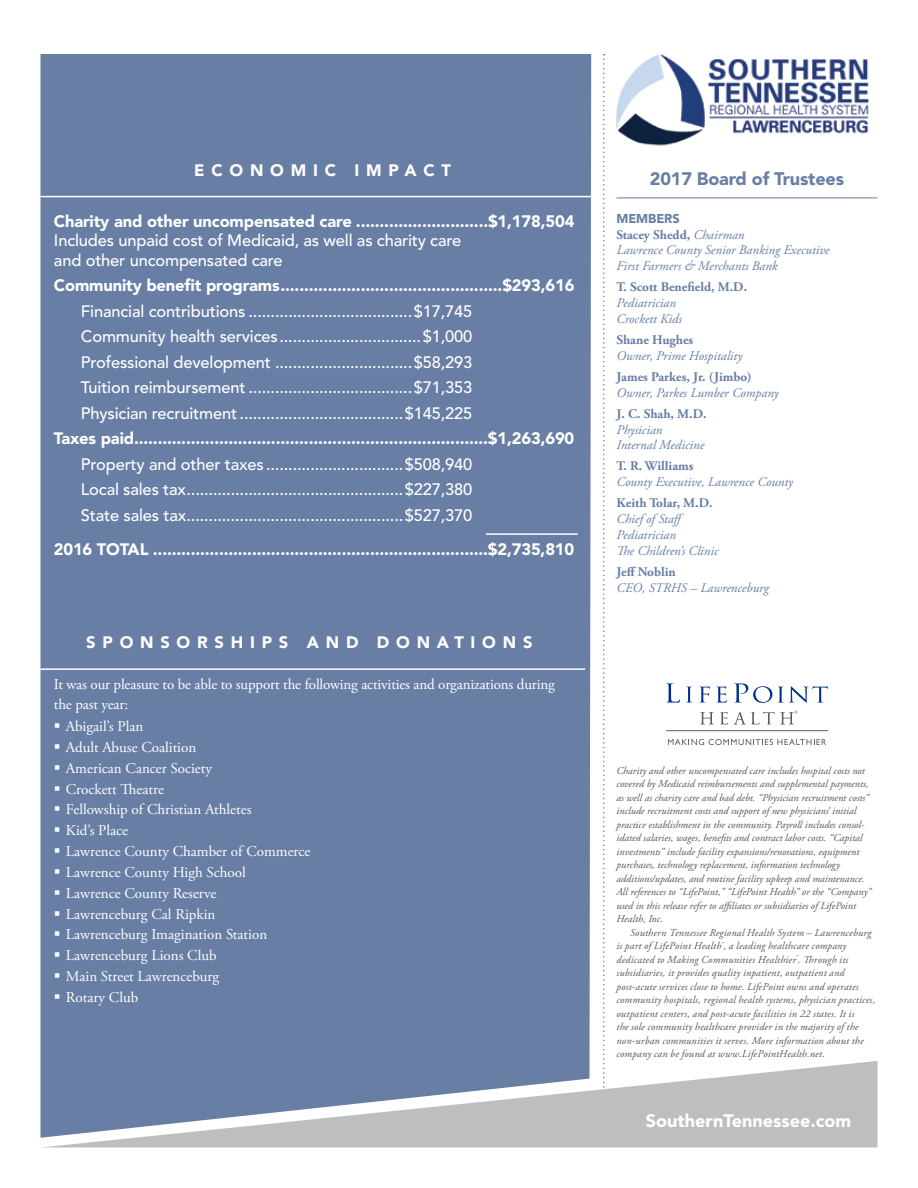
<style>
.page{position:relative;width:918px;height:1188px;background:#fff}
.page>*{position:absolute;margin:0;border:0;box-sizing:border-box;transform-origin:0 0}
.t1{font:900 18px "Avenir LT Pro";color:#fff}
.t2{font:900 18px "Avenir LT Pro";letter-spacing:-.01em;color:#687ea5}
.t3{font:500 16.5px/25.5px "Avenir LT Pro";letter-spacing:-.01em;color:#fff;text-align:justify}
.t4{font:900 16.5px "Avenir LT Pro";letter-spacing:-.01em;color:#fff}
.t5{font:900 16.5px "Avenir LT Pro";letter-spacing:.41em;color:#fff}
.t6{font:15px/19.5px "Adobe Garamond Pro";color:#fff}
.t7{font:italic 13.2px/15.8px "Adobe Garamond Pro";color:#687ea5}
.t8{font:700 13.2px "Adobe Garamond Pro";color:#687ea5}
.t9{font:900 12.75px "Avenir LT Pro";letter-spacing:-.01em;color:#687ea5}
.t10{font:italic 10.5px/13.5px "Adobe Garamond Pro";color:#555759}
.t11{font:italic 10.5px/13.5px "Adobe Garamond Pro";letter-spacing:.02em;color:#555759}
.s1{font-weight:700;font-style:normal}
</style>
<div class="page">
<div style="left:41px;top:54px;width:550px;height:1007px;background:#687ea5"></div>
<hr style="left:40px;top:668px;width:545px;height:2px;background:#fff">
<hr style="left:40px;top:196px;width:571px;height:1px;background:#fff">
<hr style="left:486px;top:533px;width:92px;height:2px;background:#fff">
<img style="left:616px;top:54px;width:253px;height:92px">
<hr style="left:616px;top:198px;width:262px;height:1px;background:#687ea5">
<svg style="left:666px;top:683px;width:14px;height:20px"></svg>
<svg style="left:686px;top:687px;width:6px;height:16px"></svg>
<svg style="left:699px;top:686px;width:11px;height:17px"></svg>
<svg style="left:716px;top:686px;width:11px;height:17px"></svg>
<svg style="left:734px;top:683px;width:38px;height:20px"></svg>
<svg style="left:778px;top:686px;width:50px;height:17px"></svg>
<svg style="left:700px;top:712px;width:14px;height:12px"></svg>
<svg style="left:720px;top:712px;width:8px;height:12px"></svg>
<svg style="left:734px;top:711px;width:64px;height:13px"></svg>
<svg style="left:668px;top:739px;width:158px;height:6px"></svg>
<hr style="left:666px;top:730px;width:162px;height:1px;background:#5f6162">
<svg style="left:603px;top:54px;width:2px;height:1006px"></svg>
<svg style="left:40px;top:1061px;width:838px;height:87px;background:#a7b0bf"></svg>
<svg style="left:61px;top:731px;width:15px;height:1px"></svg>
<svg style="left:61px;top:752px;width:15px;height:1px"></svg>
<svg style="left:61px;top:773px;width:15px;height:1px"></svg>
<svg style="left:61px;top:794px;width:15px;height:1px"></svg>
<svg style="left:61px;top:814px;width:15px;height:1px"></svg>
<svg style="left:61px;top:835px;width:15px;height:1px"></svg>
<svg style="left:61px;top:856px;width:15px;height:1px"></svg>
<svg style="left:61px;top:877px;width:15px;height:1px"></svg>
<svg style="left:61px;top:898px;width:15px;height:1px"></svg>
<svg style="left:61px;top:919px;width:15px;height:1px"></svg>
<svg style="left:61px;top:939px;width:15px;height:1px"></svg>
<svg style="left:61px;top:960px;width:15px;height:1px"></svg>
<svg style="left:61px;top:981px;width:15px;height:1px"></svg>
<svg style="left:61px;top:1002px;width:15px;height:1px"></svg>
<h2 class="t5" style="left:194px;top:160px;width:258px">ECONOMIC IMPACT</h2>
<h2 class="t4" style="left:54px;top:211px;width:522px">Charity and other uncompensated care ............................$1,178,504</h2>
<h2 class="t3" style="left:54px;top:231px;width:409px;line-height:19.5px">Includes unpaid cost of Medicaid, as well as charity care and other uncompensated care</h2>
<h2 class="t4" style="left:54px;top:275px;width:522px">Community benefit programs...............................................$293,616</h2>
<p class="t3" style="left:81px;top:298px;width:393px">Financial contributions .....................................$17,745<br>Community health services................................$1,000<br>Professional development ...............................$58,293<br>Tuition reimbursement .....................................$71,353<br>Physician recruitment .....................................$145,225</p>
<h2 class="t4" style="left:54px;top:428px;width:522px">Taxes paid...........................................................................$1,263,690</h2>
<p class="t3" style="left:81px;top:451px;width:393px">Property and other taxes ...............................$508,940<br>Local sales tax.................................................$227,380<br>State sales tax.................................................$527,370</p>
<h2 class="t4" style="left:54px;top:539px;width:522px">2016 TOTAL .......................................................................$2,735,810</h2>
<h2 class="t5" style="left:86px;top:632px;width:448px">SPONSORSHIPS AND DONATIONS</h2>
<h3 class="t6" style="left:54px;top:675px;width:502px">It was our pleasure to be able to support the following activities and organizations during the past year:</h3>
<h3 class="t6" style="left:54px;top:717px;width:91px">▪ Abigail’s Plan</h3>
<h3 class="t6" style="left:54px;top:738px;width:144px">▪ Adult Abuse Coalition</h3>
<h3 class="t6" style="left:54px;top:759px;width:160px">▪ American Cancer Society</h3>
<h3 class="t6" style="left:54px;top:780px;width:112px">▪ Crockett Theatre</h3>
<h3 class="t6" style="left:54px;top:800px;width:199px">▪ Fellowship of Christian Athletes</h3>
<h3 class="t6" style="left:54px;top:821px;width:76px">▪ Kid’s Place</h3>
<h3 class="t6" style="left:54px;top:842px;width:258px">▪ Lawrence County Chamber of Commerce</h3>
<h3 class="t6" style="left:54px;top:863px;width:193px">▪ Lawrence County High School</h3>
<h3 class="t6" style="left:54px;top:884px;width:164px">▪ Lawrence County Reserve</h3>
<h3 class="t6" style="left:54px;top:905px;width:163px">▪ Lawrenceburg Cal Ripkin</h3>
<h3 class="t6" style="left:54px;top:926px;width:215px">▪ Lawrenceburg Imagination Station</h3>
<h3 class="t6" style="left:54px;top:946px;width:164px">▪ Lawrenceburg Lions Club</h3>
<h3 class="t6" style="left:54px;top:967px;width:167px">▪ Main Street Lawrenceburg</h3>
<h3 class="t6" style="left:54px;top:988px;width:86px">▪ Rotary Club</h3>
<h1 class="t2" style="left:650px;top:168px;width:196px">2017 Board of Trustees</h1>
<p class="t9" style="left:616px;top:211px;width:65px">MEMBERS</p>
<p class="t7" style="left:616px;top:227px;width:215px"><span class="s1">Stacey Shedd,</span> Chairman<br>Lawrence County Senior Banking Executive<br>First Farmers &amp; Merchants Bank</p>
<p class="t8" style="left:616px;top:279px;width:132px">T. Scott Benefield, M.D.</p>
<p class="t7" style="left:616px;top:295px;width:67px">Pediatrician<br>Crockett Kids</p>
<p class="t8" style="left:616px;top:332px;width:78px">Shane Hughes</p>
<p class="t7" style="left:616px;top:348px;width:127px">Owner, Prime Hospitality</p>
<p class="t8" style="left:616px;top:369px;width:137px">James Parkes, Jr. (Jimbo)</p>
<p class="t7" style="left:616px;top:385px;width:164px">Owner, Parkes Lumber Company</p>
<p class="t8" style="left:616px;top:406px;width:92px">J. C. Shah, M.D.</p>
<p class="t7" style="left:616px;top:422px;width:89px">Physician<br>Internal Medicine</p>
<p class="t8" style="left:616px;top:459px;width:79px">T. R. Williams</p>
<p class="t7" style="left:616px;top:475px;width:178px">County Executive, Lawrence County</p>
<p class="t8" style="left:616px;top:495px;width:98px">Keith Tolar, M.D.</p>
<p class="t7" style="left:616px;top:511px;width:104px">Chief of Staff<br>Pediatrician<br>The Children’s Clinic</p>
<p class="t8" style="left:616px;top:564px;width:61px">Jeff Noblin</p>
<p class="t7" style="left:616px;top:580px;width:154px">CEO, STRHS – Lawrenceburg</p>
<p class="t10" style="left:616px;top:764px;width:256px">Charity and other uncompensated care includes hospital costs not covered by Medicaid reimbursements and supplemental payments, as well as charity care and bad debt. “Physician recruitment costs” include recruitment costs and support of new physicians’ initial practice establishment in the community. Payroll includes consol&shy;idated salaries, wages, benefits and contract labor costs. “Capital investments” include facility expansions/renovations, equipment purchases, technology replacement, information technology additions/updates, and routine facility upkeep and maintenance.<br>All references to “LifePoint,” “LifePoint Health” or the “Company” used in this release refer to affiliates or subsidiaries of LifePoint Health, Inc.</p>
<p class="t11" style="left:616px;top:926px;width:260px;text-indent:14px">Southern Tennessee Regional Health System – Lawrenceburg is part of LifePoint Health<sup>®</sup>, a leading healthcare company dedicated to Making Communities Healthier<sup>®</sup>. Through its subsidiaries, it provides quality inpatient, outpatient and post-acute services close to home. LifePoint owns and operates community hospitals, regional health systems, physician practices, outpatient centers, and post-acute facilities in 22 states. It is<br>the sole community healthcare provider in the majority of the non-urban communities it serves. More information about the company can be found at www.LifePointHealth.net.</p>
<h1 class="t1" style="left:646px;top:1110px;width:207px">SouthernTennessee.com</h1>
</div>
